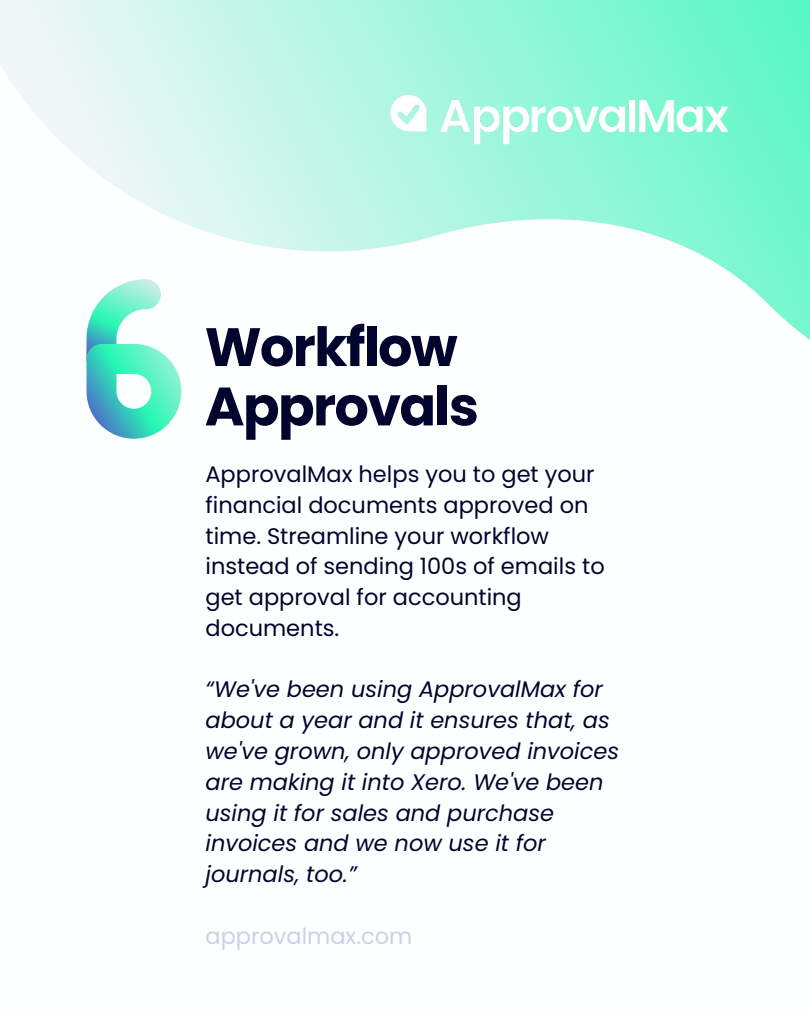
<style>
.page{position:relative;width:810px;height:1013px;background:#fff}
.page>*{position:absolute;margin:0;border:0;box-sizing:border-box;transform-origin:0 0}
.t1{font:700 53.9px/59.3px "Poppins";letter-spacing:-.03em;color:#01052e}
.t2{font:italic 22.5px/30.8px "Poppins";color:#01052e}
.t3{font:22.5px/30.8px "Poppins";color:#01052e}
.t4{font:22.5px "Poppins";color:#d0cee8}
</style>
<div class="page">
<svg style="left:0;top:0;width:809px;height:396px"></svg>
<svg style="left:86px;top:279px;width:95px;height:160px"></svg>
<img style="left:390px;top:81px;width:338px;height:87px">
<p class="t1" style="left:205px;top:317px;width:275px">Workflow<br>Approvals</p>
<p class="t3" style="left:205px;top:459px;width:400px">ApprovalMax helps you to get your financial documents approved on time. Streamline your workflow instead of sending 100s of emails to get approval for accounting documents.</p>
<p class="t2" style="left:205px;top:674px;width:415px">“We've been using ApprovalMax for about a year and it ensures that, as we've grown, only approved invoices are making it into Xero. We've been using it for sales and purchase invoices and we now use it for journals, too.”</p>
<p class="t4" style="left:205px;top:919px;width:208px">approvalmax.com</p>
</div>
